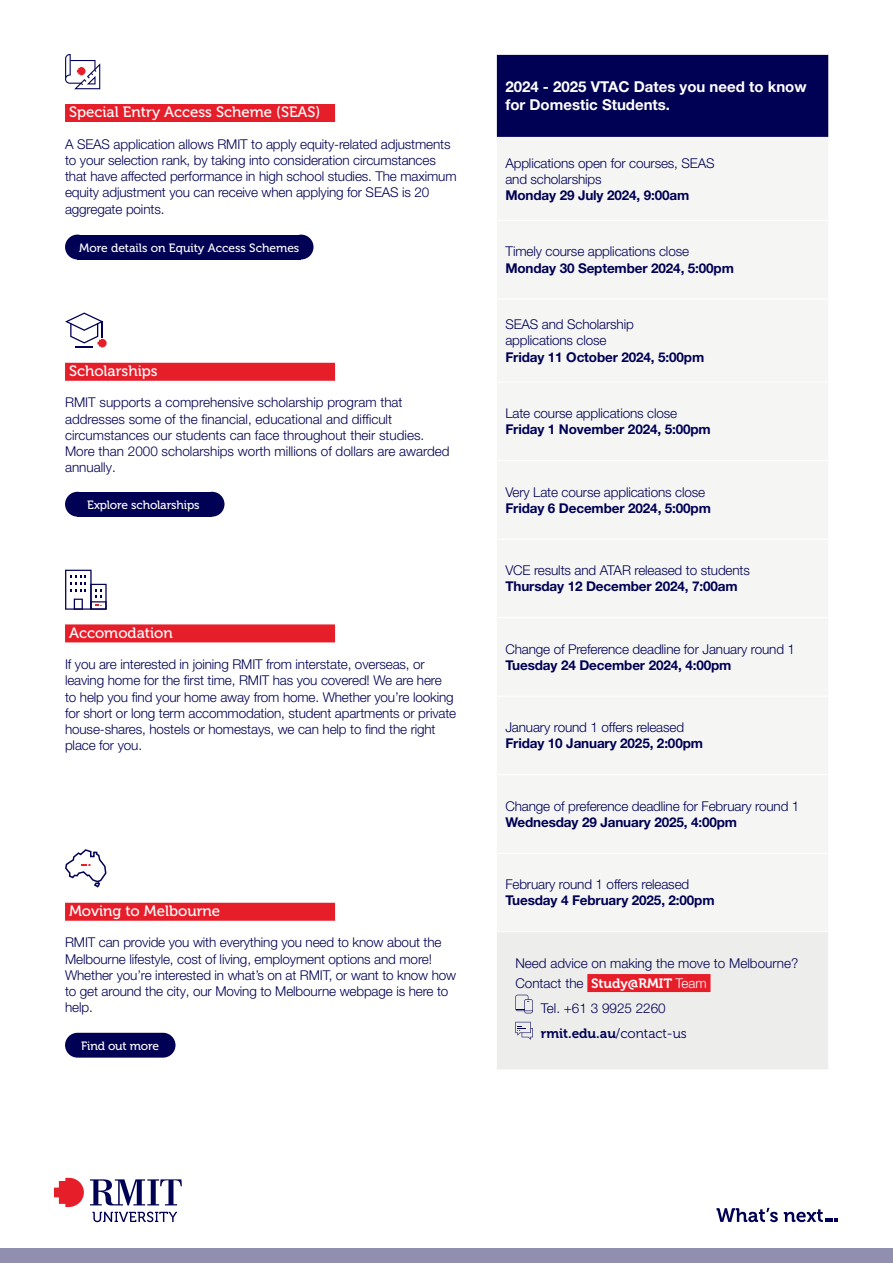
<style>
.page{position:relative;width:893px;height:1263px;background:#fff}
.page>*{position:absolute;margin:0;border:0;box-sizing:border-box;transform-origin:0 0}
.t1{font:15px "Museo 500";color:#fff}
.t2{font:700 15px/18px "Helvetica Neue LT Pro";color:#fff}
.t3{font:300 13.5px/16.2px "Helvetica Neue LT Pro";letter-spacing:-.01em;color:#000054}
.t4{font:700 13.5px "Helvetica Neue LT Pro";letter-spacing:-.01em;color:#000054}
.t5{font:13.5px "Museo 700";color:#000054}
.t6{font:12px "Museo 500";letter-spacing:-.01em;color:#fff}
.s1{font-family:"Museo 700";font-weight:400;color:#fff}
.s2{color:#fff}
.s3{font-family:"Museo 300"}
</style>
<div class="page">
<div style="left:496px;top:54px;width:333px;height:83px;background:#000054"></div>
<div style="left:497px;top:138px;width:331px;height:793px;background:#f5f6f4"></div>
<div style="left:496px;top:932px;width:333px;height:138px;background:#edeeeb"></div>
<hr style="left:496px;top:54px;width:333px;height:1px;background:#fff">
<hr style="left:496px;top:55px;width:1px;height:82px;background:#fff">
<hr style="left:828px;top:55px;width:1px;height:82px;background:#fff">
<hr style="left:496px;top:220px;width:333px;height:1px;background:#fff">
<hr style="left:496px;top:299px;width:333px;height:1px;background:#fff">
<hr style="left:496px;top:382px;width:333px;height:1px;background:#fff">
<hr style="left:496px;top:460px;width:333px;height:1px;background:#fff">
<hr style="left:496px;top:539px;width:333px;height:1px;background:#fff">
<hr style="left:496px;top:617px;width:333px;height:1px;background:#fff">
<hr style="left:496px;top:696px;width:333px;height:1px;background:#fff">
<hr style="left:496px;top:774px;width:333px;height:1px;background:#fff">
<hr style="left:496px;top:853px;width:333px;height:1px;background:#fff">
<hr style="left:496px;top:932px;width:1px;height:137px;background:#fff">
<hr style="left:828px;top:932px;width:1px;height:137px;background:#fff">
<hr style="left:496px;top:1069px;width:333px;height:1px;background:#fff">
<div style="left:587px;top:974px;width:123px;height:18px;background:#e61e2a"></div>
<svg style="left:515px;top:1022px;width:18px;height:18px"></svg>
<svg style="left:515px;top:995px;width:18px;height:18px"></svg>
<svg style="left:716px;top:1208px;width:62px;height:14px"></svg>
<svg style="left:784px;top:1209px;width:54px;height:13px"></svg>
<div style="left:0;top:1248px;width:893px;height:15px;background:#918fb0"></div>
<svg style="left:54px;top:1178px;width:30px;height:29px"></svg>
<svg style="left:90px;top:1179px;width:92px;height:26px"></svg>
<svg style="left:92px;top:1211px;width:85px;height:11px"></svg>
<div style="left:65px;top:624px;width:270px;height:18px;background:#e61e2a"></div>
<svg style="left:65px;top:570px;width:42px;height:40px"></svg>
<div style="left:77px;top:492px;width:135px;height:25px;background:#000054"></div>
<div style="left:65px;top:492px;width:25px;height:25px;background:#000054;border-radius:50%"></div>
<div style="left:200px;top:492px;width:24px;height:25px;background:#000054;border-radius:50%"></div>
<div style="left:65px;top:363px;width:270px;height:18px;background:#e61e2a"></div>
<svg style="left:65px;top:312px;width:42px;height:36px"></svg>
<div style="left:77px;top:235px;width:224px;height:24px;background:#000054"></div>
<div style="left:65px;top:235px;width:25px;height:24px;background:#000054;border-radius:50%"></div>
<div style="left:289px;top:235px;width:24px;height:24px;background:#000054;border-radius:50%"></div>
<div style="left:65px;top:104px;width:270px;height:18px;background:#e61e2a"></div>
<svg style="left:65px;top:54px;width:35px;height:35px"></svg>
<div style="left:65px;top:903px;width:270px;height:18px;background:#e61e2a"></div>
<svg style="left:65px;top:849px;width:42px;height:39px"></svg>
<div style="left:65px;top:1033px;width:110px;height:25px;background:#000054;border-radius:12px"></div>
<p class="t1" style="left:69px;top:104px;width:253px">Special Entry Access Scheme (SEAS)</p>
<p class="t3" style="left:65px;top:135px;width:393px">A SEAS application allows RMIT to apply equity-related adjustments to your selection rank, by taking into consideration circumstances that have affected performance in high school studies. The maximum equity adjustment you can receive when applying for SEAS is 20 aggregate points.</p>
<p class="t6" style="left:79px;top:241px;width:222px">More details on Equity Access Schemes</p>
<p class="t1" style="left:69px;top:363px;width:90px">Scholarships</p>
<p class="t3" style="left:65px;top:394px;width:386px">RMIT supports a comprehensive scholarship program that addresses some of the financial, educational and difficult circumstances our students can face throughout their studies.<br>More than 2000 scholarships worth millions of dollars are awarded annually.</p>
<p class="t6" style="left:87px;top:498px;width:114px">Explore scholarships</p>
<p class="t1" style="left:69px;top:624px;width:105px">Accomodation</p>
<p class="t3" style="left:65px;top:656px;width:393px">If you are interested in joining RMIT from interstate, overseas, or leaving home for the first time, RMIT has you covered! We are here to help you find your home away from home. Whether you’re looking for short or long term accommodation, student apartments or private house-shares, hostels or homestays, we can help to find the right place for you.</p>
<p class="t1" style="left:69px;top:903px;width:153px">Moving to Melbourne</p>
<p class="t3" style="left:65px;top:934px;width:393px">RMIT can provide you with everything you need to know about the Melbourne lifestyle, cost of living, employment options and more!<br>Whether you’re interested in what’s on at RMIT, or want to know how to get around the city, our Moving to Melbourne webpage is here to help.</p>
<p class="t6" style="left:81px;top:1039px;width:79px">Find out more</p>
<p class="t6" style="left:81px;top:1042px;width:79px">Find out more</p>
<p class="t2" style="left:505px;top:78px;width:303px">2024 - 2025 VTAC Dates you need to know for Domestic Students.</p>
<p class="t3" style="left:505px;top:154px;width:211px">Applications open for courses, SEAS and scholarships</p>
<p class="t4" style="left:505px;top:187px;width:186px">Monday 29 July 2024, 9:00am</p>
<p class="t3" style="left:505px;top:243px;width:185px">Timely course applications close</p>
<p class="t4" style="left:505px;top:259px;width:230px">Monday 30 September 2024, 5:00pm</p>
<p class="t3" style="left:505px;top:316px;width:130px">SEAS and Scholarship applications close</p>
<p class="t4" style="left:505px;top:348px;width:200px">Friday 11 October 2024, 5:00pm</p>
<p class="t3" style="left:505px;top:405px;width:173px">Late course applications close</p>
<p class="t4" style="left:505px;top:421px;width:207px">Friday 1 November 2024, 5:00pm</p>
<p class="t3" style="left:505px;top:483px;width:201px">Very Late course applications close</p>
<p class="t4" style="left:505px;top:500px;width:207px">Friday 6 December 2024, 5:00pm</p>
<p class="t3" style="left:505px;top:562px;width:246px">VCE results and ATAR released to students</p>
<p class="t4" style="left:505px;top:578px;width:234px">Thursday 12 December 2024, 7:00am</p>
<p class="t3" style="left:505px;top:640px;width:291px">Change of Preference deadline for January round 1</p>
<p class="t4" style="left:505px;top:657px;width:228px">Tuesday 24 December 2024, 4:00pm</p>
<p class="t3" style="left:505px;top:719px;width:180px">January round 1 offers released</p>
<p class="t4" style="left:505px;top:735px;width:199px">Friday 10 January 2025, 2:00pm</p>
<p class="t3" style="left:505px;top:797px;width:296px">Change of preference deadline for February round 1</p>
<p class="t4" style="left:505px;top:814px;width:233px">Wednesday 29 January 2025, 4:00pm</p>
<p class="t3" style="left:505px;top:876px;width:185px">February round 1 offers released</p>
<p class="t4" style="left:505px;top:892px;width:211px">Tuesday 4 February 2025, 2:00pm</p>
<p class="t3" style="left:515px;top:954px;width:285px;line-height:19.2px">Need advice on making the move to Melbourne?<br>Contact the <span class="s1">Study@RMIT</span> <span class="s2">Team</span></p>
<p class="t3" style="left:541px;top:999px;width:126px">Tel. +61 3 9925 2260</p>
<p class="t5" style="left:541px;top:1026px;width:147px">rmit.edu.au<span class="s3">/contact-us</span></p>
</div>
